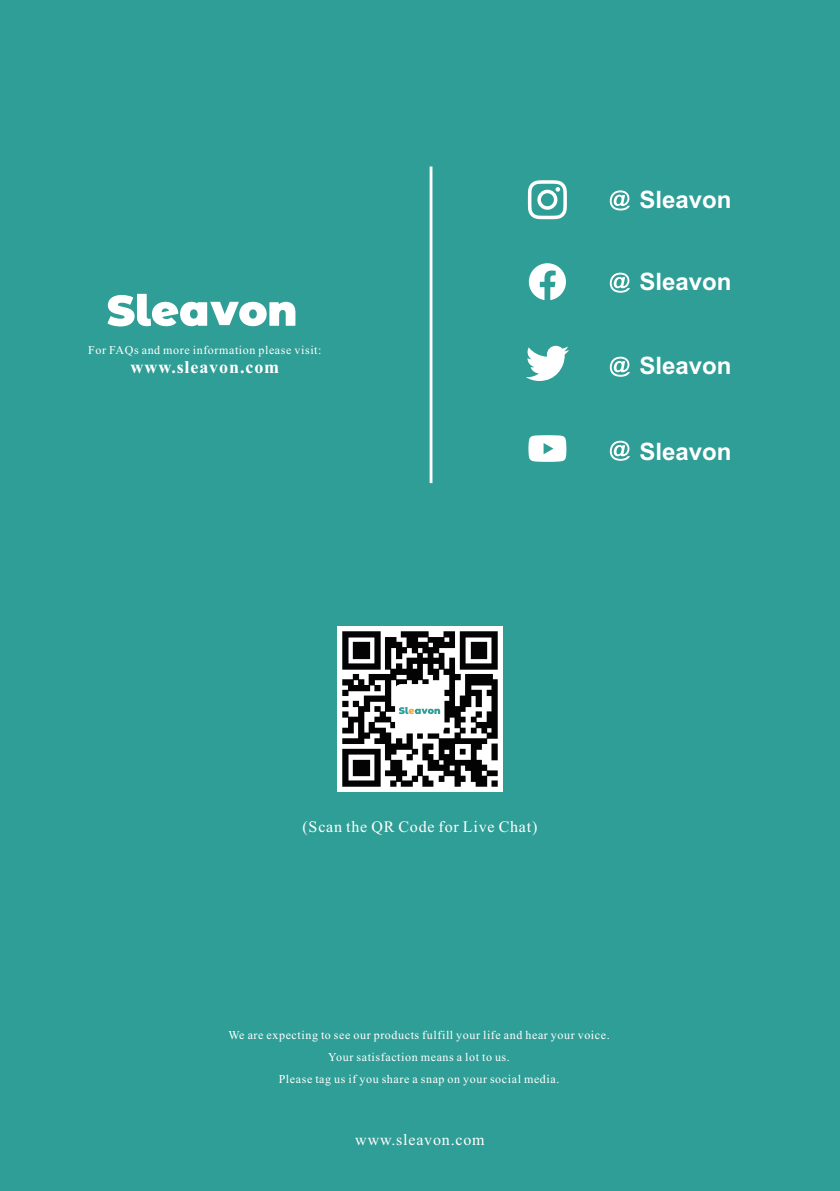
<style>
.page{position:relative;width:840px;height:1191px;background:#fff}
.page>*{position:absolute;margin:0;border:0;box-sizing:border-box;transform-origin:0 0}
.t1{font:700 24px "Arial";color:#fff}
.t2{font:700 18px "Times New Roman";letter-spacing:.05em;color:#fff}
.t3{font:16px "Times New Roman";letter-spacing:.05em;color:#fff}
.t4{font:12px/22.2px "Times New Roman";letter-spacing:.05em;color:#fff;text-align:center}
</style>
<div class="page">
<div style="left:1px;top:0;width:838px;height:1190px;background:#2f9e96"></div>
<hr style="left:429px;top:166px;width:3px;height:317px;background:#fff">
<svg style="left:527px;top:180px;width:39px;height:39px"></svg>
<svg style="left:528px;top:263px;width:37px;height:37px"></svg>
<svg style="left:526px;top:346px;width:42px;height:35px"></svg>
<svg style="left:528px;top:435px;width:38px;height:27px"></svg>
<svg style="left:609px;top:190px;width:20px;height:20px"></svg>
<svg style="left:609px;top:273px;width:20px;height:20px"></svg>
<svg style="left:609px;top:357px;width:20px;height:20px"></svg>
<svg style="left:609px;top:441px;width:20px;height:20px"></svg>
<img style="left:337px;top:626px;width:165px;height:166px">
<svg style="left:107px;top:294px;width:188px;height:32px"></svg>
<div style="left:396px;top:703px;width:46px;height:8px;background:#fff"></div>
<svg style="left:398px;top:707px;width:42px;height:7px"></svg>
<p class="t4" style="left:88px;top:340px;width:235px">For FAQs and more information please visit:</p>
<h2 class="t2" style="left:130px;top:361px;width:150px">www.sleavon.com</h2>
<h1 class="t1" style="left:639px;top:190px;width:94px">Sleavon</h1>
<h1 class="t1" style="left:639px;top:273px;width:94px">Sleavon</h1>
<h1 class="t1" style="left:639px;top:357px;width:94px">Sleavon</h1>
<h1 class="t1" style="left:639px;top:443px;width:94px">Sleavon</h1>
<h3 class="t3" style="left:302px;top:821px;width:236px">(Scan the QR Code for Live Chat)</h3>
<p class="t4" style="left:228px;top:1024px;width:383px">We are expecting to see our products fulfill your life and hear your voice.<br>Your satisfaction means a lot to us.<br>Please tag us if you share a snap on your social media.</p>
<h3 class="t3" style="left:355px;top:1133px;width:131px">www.sleavon.com</h3>
</div>
